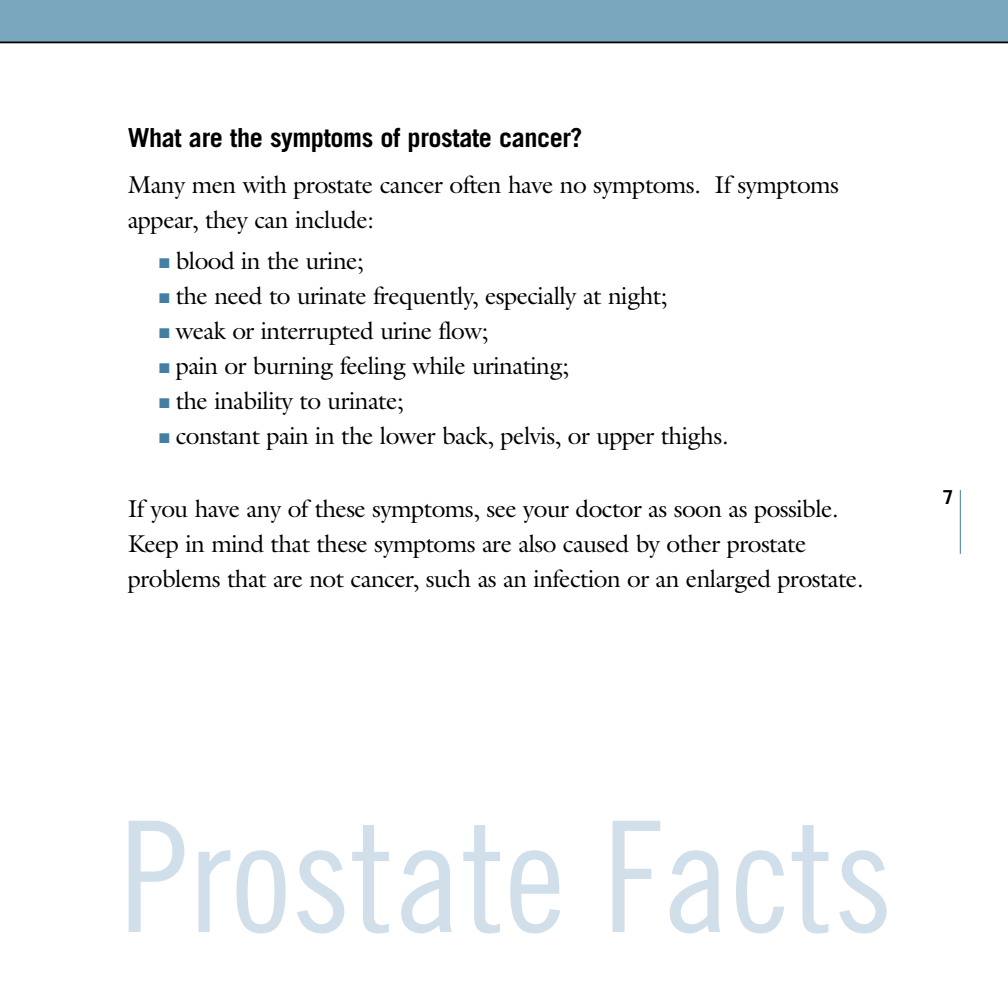
<style>
.page{position:relative;width:1008px;height:1008px;background:#fff}
.page>*{position:absolute;margin:0;border:0;box-sizing:border-box;transform-origin:0 0}
.t1{font:154px "Trade Gothic Cond Eighteen";color:#d0dfe9}
.t2{font:700 26.25px "Trade Gothic";letter-spacing:-.015em;color:#000}
.t3{font:24.5px/35px "Galliard";letter-spacing:-.025em;color:#000}
.t4{font:700 19.25px "Trade Gothic";color:#000}
.t5{font:14px "Zapf Dingbats";color:#427fa3}
</style>
<div class="page">
<hr style="left:960px;top:490px;width:1px;height:64px;background:#427fa3">
<div style="left:0;top:0;width:1008px;height:43px;background:#7aa6be"></div>
<h2 class="t2" style="left:128px;top:128px;width:456px">What are the symptoms of prostate cancer?</h2>
<p class="t3" style="left:128px;top:170px;width:713px">Many men with prostate cancer often have no symptoms. If symptoms appear, they can include:</p>
<p class="t5" style="left:159px;top:256px;width:12px">■</p>
<p class="t5" style="left:159px;top:291px;width:12px">■</p>
<p class="t5" style="left:159px;top:326px;width:12px">■</p>
<p class="t5" style="left:159px;top:361px;width:12px">■</p>
<p class="t5" style="left:159px;top:396px;width:12px">■</p>
<p class="t5" style="left:159px;top:431px;width:12px">■</p>
<p class="t3" style="left:176px;top:246px;width:190px">blood in the urine;</p>
<p class="t3" style="left:176px;top:281px;width:493px">the need to urinate frequently, especially at night;</p>
<p class="t3" style="left:176px;top:316px;width:314px">weak or interrupted urine flow;</p>
<p class="t3" style="left:176px;top:351px;width:395px">pain or burning feeling while urinating;</p>
<p class="t3" style="left:176px;top:386px;width:229px">the inability to urinate;</p>
<p class="t3" style="left:176px;top:421px;width:554px">constant pain in the lower back, pelvis, or upper thighs.</p>
<p class="t3" style="left:128px;top:494px;width:737px">If you have any of these symptoms, see your doctor as soon as possible.<br>Keep in mind that these symptoms are also caused by other prostate problems that are not cancer, such as an infection or an enlarged prostate.</p>
<p class="t4" style="left:943px;top:490px;width:12px">7</p>
<h1 class="t1" style="left:120px;top:821px;width:775px">Prostate Facts</h1>
</div>
